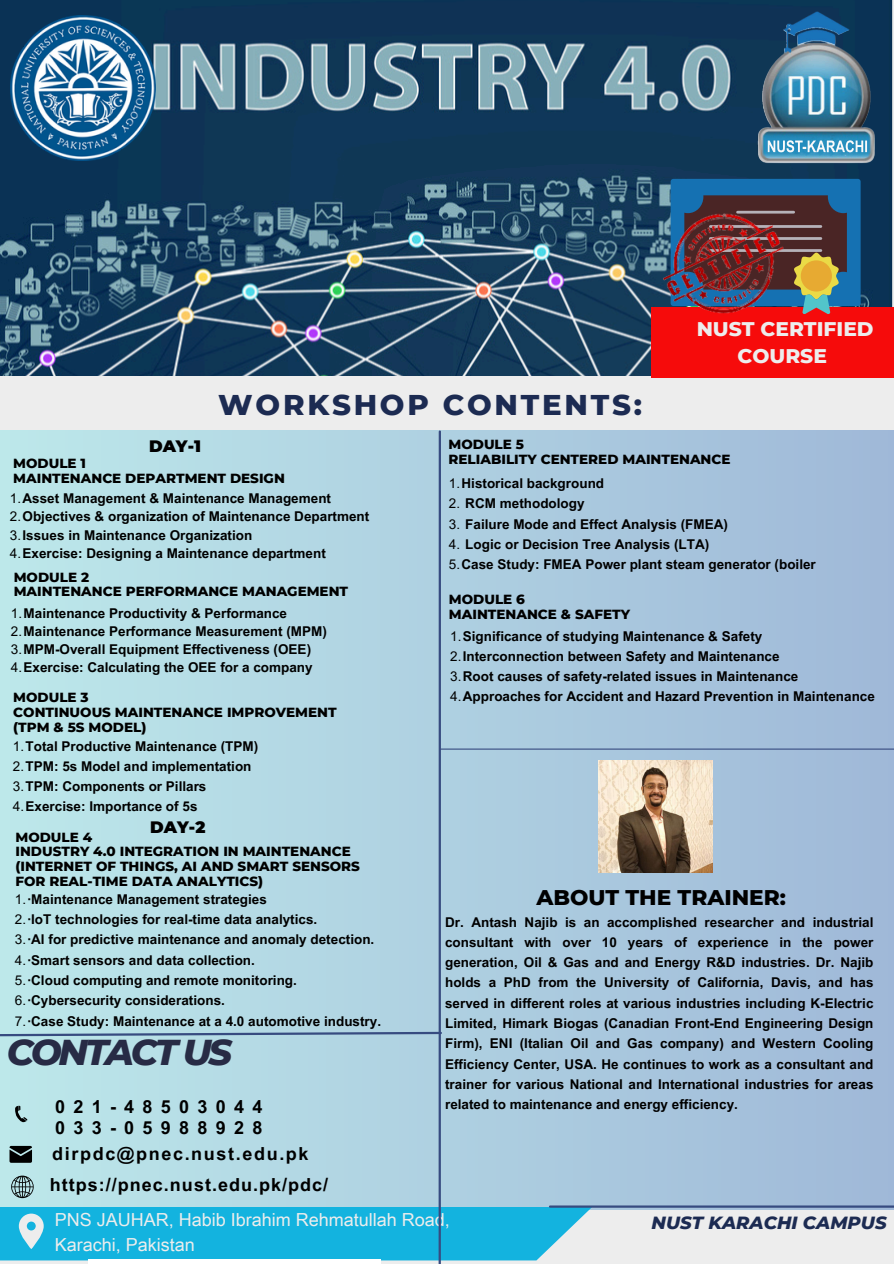
<style>
.page{position:relative;width:894px;height:1264px;background:#fff}
.page>*{position:absolute;margin:0;border:0;box-sizing:border-box;transform-origin:0 0}
.t1{font:italic 800 36.6px "Montserrat";letter-spacing:-.085em;color:#272b45}
.t2{font:800 29.1px "Montserrat";letter-spacing:.095em;color:#1c2b52}
.t3{font:800 21.6px "Montserrat";color:#000}
.t4{font:800 20.1px/27px "Montserrat";color:#ededed;text-align:center}
.t5{font:18px/24.8px "Arial Unicode MS";color:#ededed}
.t6{font:700 18px "Arial Unicode MS";letter-spacing:.055em;color:#000}
.t7{font:700 18px/21.3px "Arial Unicode MS";letter-spacing:.46em;color:#000}
.t8{font:700 18px "Arial Unicode MS";letter-spacing:.09em;color:#000}
.t9{font:italic 800 18px "Montserrat";color:#1c2b52}
.t10{font:900 16.5px "Montserrat";color:#000}
.t11{font:700 13.5px/20.2px "Arial MT Pro";color:#000;text-align:justify}
.t12{font:800 13.5px/14.7px "Montserrat";color:#000}
.s1{font-weight:400}
</style>
<div class="page">
<div style="left:0;top:0;width:893px;height:1263px;background:#ededed"></div>
<div style="left:0;top:430px;width:893px;height:779px;background:linear-gradient(to right,#bde8ea,#a0b8d8)"></div>
<img style="left:0;top:0;width:892px;height:376px">
<svg style="left:15px;top:1105px;width:12px;height:17px"></svg>
<svg style="left:10px;top:1145px;width:22px;height:17px"></svg>
<svg style="left:0;top:1206px;width:592px;height:54px;background:#23b7df"></svg>
<hr style="left:550px;top:1205px;width:343px;height:2px;background:#374b80">
<img style="left:88px;top:1259px;width:293px;height:4px">
<svg style="left:11px;top:1175px;width:23px;height:23px"></svg>
<svg style="left:0;top:1030px;width:443px;height:7px;background:#8cadc4"></svg>
<hr style="left:440px;top:748px;width:453px;height:1px;background:#374b80">
<hr style="left:438px;top:431px;width:3px;height:832px;background:#374b80">
<div style="left:651px;top:307px;width:242px;height:71px;background:#f60b0b"></div>
<div style="left:670px;top:179px;width:190px;height:127px;background:#1571b2;border-radius:3px"></div>
<svg style="left:816px;top:195px;width:30px;height:119px"></svg>
<div style="left:800px;top:260px;width:31px;height:31px;background:#e7aa32;border-radius:50%"></div>
<hr style="left:710px;top:225px;width:110px;height:3px;background:#b6b2b9">
<hr style="left:710px;top:237px;width:110px;height:3px;background:#b6b2b9">
<hr style="left:710px;top:249px;width:110px;height:3px;background:#b6b2b9">
<img style="left:629px;top:187px;width:187px;height:145px">
<img style="left:598px;top:760px;width:114px;height:112px">
<img style="left:11px;top:15px;width:145px;height:146px">
<img style="left:715px;top:0;width:178px;height:191px">
<img style="left:767px;top:140px;width:99px;height:12px">
<h2 class="t2" style="left:218px;top:386px;width:425px">WORKSHOP CONTENTS:</h2>
<p class="t4" style="left:696px;top:315px;width:178px">NUST CERTIFIED<br>COURSE</p>
<p class="t10" style="left:149px;top:436px;width:53px">DAY-1</p>
<p class="t12" style="left:13px;top:456px;width:74px">MODULE 1</p>
<p class="t12" style="left:13px;top:470px;width:273px">MAINTENANCE DEPARTMENT DESIGN</p>
<p class="t11" style="left:10px;top:490px;width:322px"><span class="s1">1.</span>Asset Management &amp; Maintenance Management</p>
<p class="t11" style="left:10px;top:508px;width:361px"><span class="s1">2.</span>Objectives &amp; organization of Maintenance Department</p>
<p class="t11" style="left:10px;top:526px;width:244px"><span class="s1">3.</span>Issues in Maintenance Organization</p>
<p class="t11" style="left:10px;top:544px;width:317px"><span class="s1">4.</span>Exercise: Designing a Maintenance department</p>
<p class="t12" style="left:14px;top:569px;width:77px">MODULE 2</p>
<p class="t12" style="left:14px;top:584px;width:336px">MAINTENANCE PERFORMANCE MANAGEMENT</p>
<p class="t11" style="left:11px;top:605px;width:277px"><span class="s1">1.</span>Maintenance Productivity &amp; Performance</p>
<p class="t11" style="left:11px;top:623px;width:317px"><span class="s1">2.</span>Maintenance Performance Measurement (MPM)</p>
<p class="t11" style="left:11px;top:641px;width:301px"><span class="s1">3.</span>MPM-Overall Equipment Effectiveness (OEE)</p>
<p class="t11" style="left:11px;top:659px;width:303px"><span class="s1">4.</span>Exercise: Calculating the OEE for a company</p>
<p class="t12" style="left:13px;top:690px;width:77px">MODULE 3</p>
<p class="t12" style="left:13px;top:704px;width:325px">CONTINUOUS MAINTENANCE IMPROVEMENT (TPM &amp; 5S MODEL)</p>
<p class="t11" style="left:13px;top:737px;width:247px"><span class="s1">1.</span>Total Productive Maintenance (TPM)</p>
<p class="t11" style="left:13px;top:757px;width:240px"><span class="s1">2.</span>TPM: 5s Model and implementation</p>
<p class="t11" style="left:13px;top:778px;width:195px"><span class="s1">3.</span>TPM: Components or Pillars</p>
<p class="t11" style="left:13px;top:798px;width:186px"><span class="s1">4.</span>Exercise: Importance of 5s</p>
<p class="t10" style="left:150px;top:816px;width:57px">DAY-2</p>
<p class="t12" style="left:15px;top:829px;width:78px">MODULE 4</p>
<p class="t12" style="left:15px;top:844px;width:346px">INDUSTRY 4.0 INTEGRATION IN MAINTENANCE (INTERNET OF THINGS, AI AND SMART SENSORS<br>FOR REAL-TIME DATA ANALYTICS)</p>
<h4 class="t11" style="left:15px;top:890px;width:253px"><span class="s1">1.</span>·Maintenance Management strategies</h4>
<p class="t11" style="left:15px;top:911px;width:304px"><span class="s1">2.</span>·IoT technologies for real-time data analytics.</p>
<p class="t11" style="left:15px;top:931px;width:361px"><span class="s1">3.</span>·AI for predictive maintenance and anomaly detection.</p>
<h3 class="t11" style="left:15px;top:951px;width:241px"><span class="s1">4.</span>·Smart sensors and data collection.</h3>
<p class="t11" style="left:15px;top:971px;width:283px"><span class="s1">5.</span>·Cloud computing and remote monitoring.</p>
<p class="t11" style="left:15px;top:992px;width:211px"><span class="s1">6.</span>·Cybersecurity considerations.</p>
<p class="t11" style="left:15px;top:1012px;width:367px"><span class="s1">7.</span>·Case Study: Maintenance at a 4.0 automotive industry.</p>
<p class="t1" style="left:7px;top:1029px;width:227px">CONTACT US</p>
<h4 class="t7" style="left:55px;top:1094px;width:209px">021-48503044<br>033-05988928</h4>
<p class="t8" style="left:52px;top:1140px;width:258px">dirpdc@pnec.nust.edu.pk</p>
<p class="t6" style="left:50px;top:1171px;width:280px">https://pnec.nust.edu.pk/pdc/</p>
<p class="t12" style="left:448px;top:436px;width:77px">MODULE 5</p>
<p class="t12" style="left:448px;top:451px;width:283px">RELIABILITY CENTERED MAINTENANCE</p>
<p class="t11" style="left:449px;top:475px;width:157px"><span class="s1">1.</span>Historical background</p>
<p class="t11" style="left:449px;top:495px;width:137px"><span class="s1">2.</span> RCM methodology</p>
<p class="t11" style="left:449px;top:515px;width:280px"><span class="s1">3.</span> Failure Mode and Effect Analysis (FMEA)</p>
<p class="t11" style="left:449px;top:535px;width:262px"><span class="s1">4.</span> Logic or Decision Tree Analysis (LTA)</p>
<p class="t11" style="left:449px;top:556px;width:368px"><span class="s1">5.</span>Case Study: FMEA Power plant steam generator (boiler</p>
<p class="t12" style="left:449px;top:592px;width:78px">MODULE 6</p>
<p class="t12" style="left:449px;top:607px;width:183px">MAINTENANCE &amp; SAFETY</p>
<p class="t11" style="left:450px;top:627px;width:313px"><span class="s1">1.</span>Significance of studying Maintenance &amp; Safety</p>
<p class="t11" style="left:450px;top:647px;width:331px"><span class="s1">2.</span>Interconnection between Safety and Maintenance</p>
<p class="t11" style="left:450px;top:668px;width:349px"><span class="s1">3.</span>Root causes of safety-related issues in Maintenance</p>
<h1 class="t11" style="left:450px;top:688px;width:426px"><span class="s1">4.</span>Approaches for Accident and Hazard Prevention in Maintenance</h1>
<p class="t3" style="left:536px;top:883px;width:251px">ABOUT THE TRAINER:</p>
<h5 class="t11" style="left:445px;top:913px;width:430px">Dr. Antash Najib is an accomplished researcher and industrial consultant with over 10 years of experience in the power generation, Oil &amp; Gas and and Energy R&amp;D industries. Dr. Najib holds a PhD from the University of California, Davis, and has served in different roles at various industries including K-Electric Limited, Himark Biogas (Canadian Front-End Engineering Design Firm), ENI (Italian Oil and Gas company) and Western Cooling Efficiency Center, USA. He continues to work as a consultant and trainer for various National and International industries for areas related to maintenance and energy efficiency.</h5>
<p class="t5" style="left:55px;top:1206px;width:396px">PNS JAUHAR, Habib Ibrahim Rehmatullah Road,<br>Karachi, Pakistan</p>
<p class="t9" style="left:651px;top:1211px;width:236px">NUST KARACHI CAMPUS</p>
</div>
